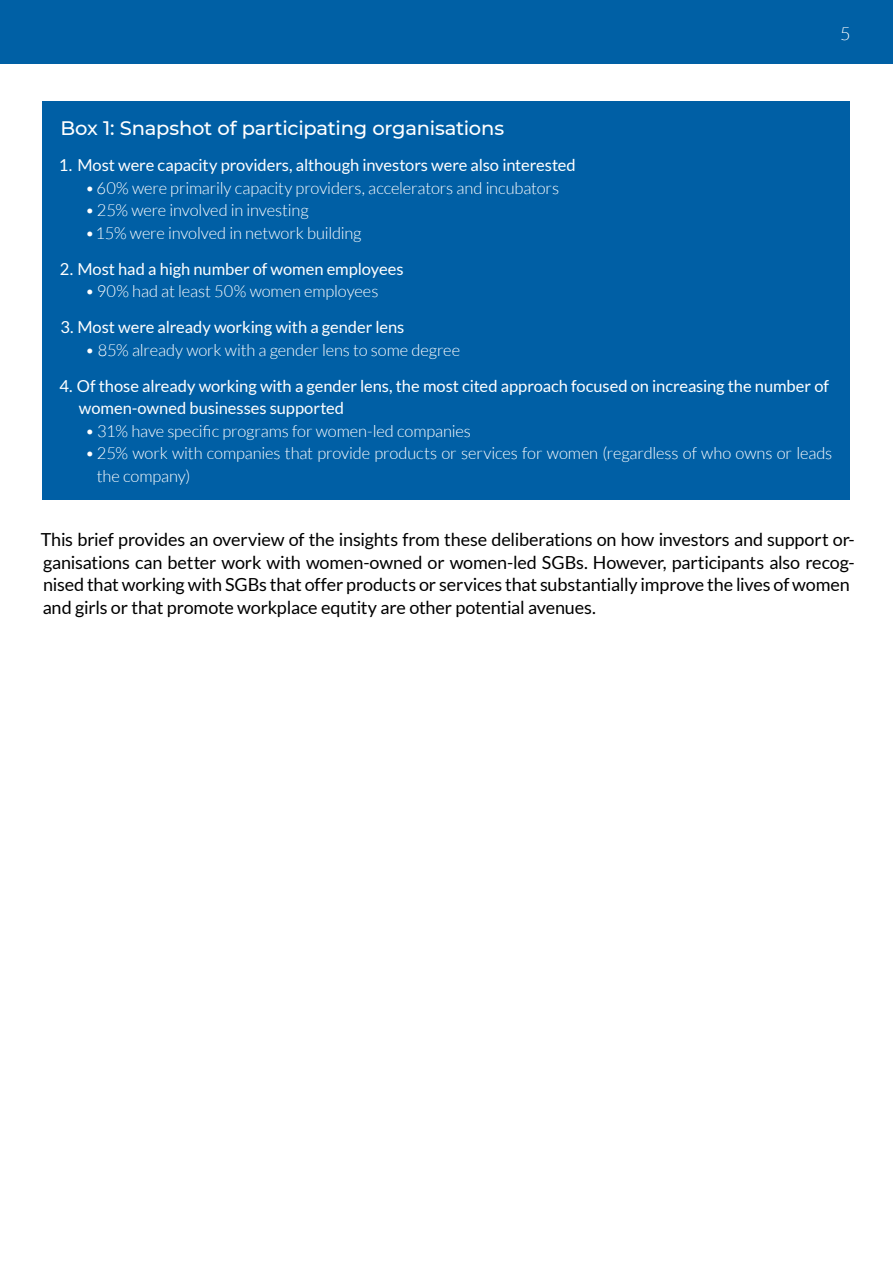
<style>
.page{position:relative;width:893px;height:1263px;background:#fff}
.page>*{position:absolute;margin:0;border:0;box-sizing:border-box;transform-origin:0 0}
.t1{font:500 19.5px "Montserrat";letter-spacing:-.015em;color:#fff}
.t2{font:18px/22.5px "Lato";letter-spacing:-.01em;color:#000}
.t3{font:300 18px "Lato";color:#fff}
.t4{font:300 16.5px/22.5px "Lato";letter-spacing:-.01em;color:#fff}
.t5{font:16.5px/22.5px "Lato";letter-spacing:-.005em;color:#fff}
</style>
<div class="page">
<div style="left:0;top:0;width:893px;height:63px;background:#0060a5"></div>
<div style="left:43px;top:101px;width:807px;height:399px;background:#005fa5"></div>
<p class="t3" style="left:840px;top:24px;width:12px">5</p>
<p class="t1" style="left:60px;top:114px;width:445px">Box 1: Snapshot of participating organisations</p>
<p class="t5" style="left:59px;top:154px;width:518px">1. Most were capacity providers, although investors were also interested</p>
<p class="t4" style="left:85px;top:176px;width:476px">•60% were primarily capacity providers, accelerators and incubators</p>
<p class="t4" style="left:85px;top:199px;width:225px">•25% were involved in investing</p>
<p class="t4" style="left:85px;top:221px;width:278px">•15% were involved in network building</p>
<p class="t5" style="left:60px;top:257px;width:345px">2. Most had a high number of women employees</p>
<p class="t4" style="left:85px;top:280px;width:295px">•90% had at least 50% women employees</p>
<p class="t5" style="left:60px;top:316px;width:346px">3. Most were already working with a gender lens</p>
<p class="t4" style="left:85px;top:338px;width:377px">• 85% already work with a gender lens to some degree</p>
<p class="t5" style="left:79px;top:374px;width:751px;text-indent:-19px">4. Of those already working with a gender lens, the most cited approach focused on increasing the number of women-owned businesses supported</p>
<p class="t4" style="left:85px;top:419px;width:387px">• 31% have specific programs for women-led companies</p>
<p class="t4" style="left:97px;top:442px;width:737px;text-indent:-12px">•25% work with companies that provide products or services for women (regardless of who owns or leads the company)</p>
<p class="t2" style="left:41px;top:528px;width:815px">This brief provides an overview of the insights from these deliberations on how investors and support or&shy;ganisations can better work with women-owned or women-led SGBs. However, participants also recog&shy;nised that working with SGBs that offer products or services that substantially improve the lives of women and girls or that promote workplace equtity are other potential avenues.</p>
</div>
